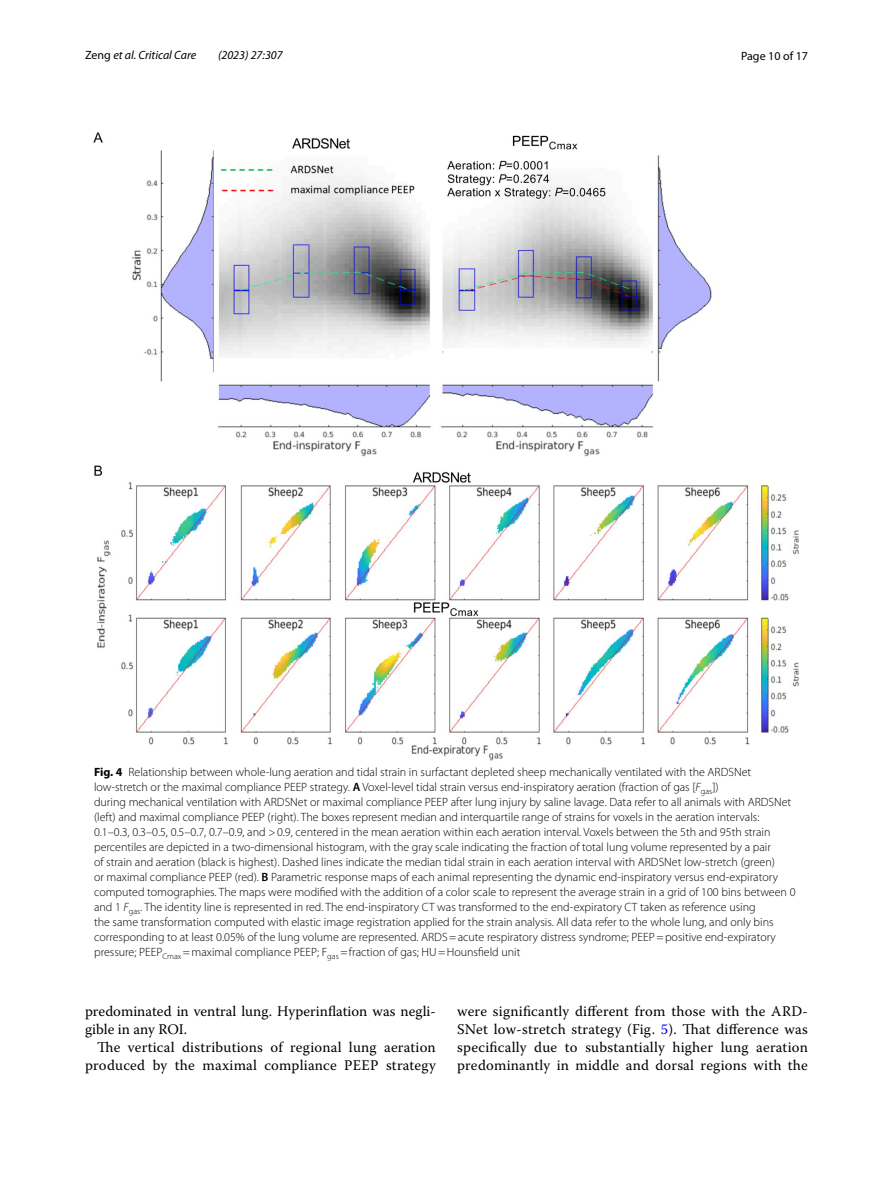
<style>
.page{position:relative;width:893px;height:1187px;background:#fff}
.page>*{position:absolute;margin:0;border:0;box-sizing:border-box;transform-origin:0 0}
.t1{font:14.7px/18px "Warnock Pro";letter-spacing:.015em;color:#000}
.t2{font:300 12px/15px "Myriad Pro";color:#000}
.t3{font:italic 12px "Myriad Pro";color:#000}
.t4{font:12px "Myriad Pro";color:#000}
.s1{font-style:normal}
.s2{font-weight:700}
.s3{font-weight:600}
.s4{font-style:italic}
.s5{color:#00f}
</style>
<div class="page">
<img style="left:94px;top:133px;width:705px;height:627px">
<p class="t3" style="left:85px;top:48px;width:113px"><span class="s1">Zeng</span> et al. Critical Care</p>
<p class="t3" style="left:218px;top:48px;width:66px">(2023) 27:307</p>
<p class="t4" style="left:741px;top:48px;width:68px">Page 10 of 17</p>
<p class="t2" style="left:94px;top:764px;width:703px"><span class="s2">Fig. 4</span> Relationship between whole-lung aeration and tidal strain in surfactant depleted sheep mechanically ventilated with the ARDSNet low-stretch or the maximal compliance PEEP strategy. <span class="s3">A</span> Voxel-level tidal strain versus end-inspiratory aeration (fraction of gas [<span class="s4">F</span><sub>gas</sub>])<br>during mechanical ventilation with ARDSNet or maximal compliance PEEP after lung injury by saline lavage. Data refer to all animals with ARDSNet (left) and maximal compliance PEEP (right). The boxes represent median and interquartile range of strains for voxels in the aeration intervals:<br>0.1–0.3, 0.3–0.5, 0.5–0.7, 0.7–0.9, and &gt;0.9, centered in the mean aeration within each aeration interval. Voxels between the 5th and 95th strain percentiles are depicted in a two-dimensional histogram, with the gray scale indicating the fraction of total lung volume represented by a pair<br>of strain and aeration (black is highest). Dashed lines indicate the median tidal strain in each aeration interval with ARDSNet low-stretch (green)<br>or maximal compliance PEEP (red). <span class="s3">B</span> Parametric response maps of each animal representing the dynamic end-inspiratory versus end-expiratory computed tomographies. The maps were modified with the addition of a color scale to represent the average strain in a grid of 100 bins between 0 and 1 <span class="s4">F</span><sub>gas</sub>. The identity line is represented in red. The end-inspiratory CT was transformed to the end-expiratory CT taken as reference using<br>the same transformation computed with elastic image registration applied for the strain analysis. All data refer to the whole lung, and only bins corresponding to at least 0.05% of the lung volume are represented. ARDS=acute respiratory distress syndrome; PEEP=positive end-expiratory pressure; PEEP<sub>Cmax</sub> =maximal compliance PEEP; F<sub>gas</sub> =fraction of gas; HU=Hounsfield unit</p>
<p class="t1" style="left:85px;top:1001px;width:352px">predominated in ventral lung. Hyperinflation was negli&shy;gible in any ROI.</p>
<p class="t1" style="left:85px;top:1037px;width:352px;text-align:right">The vertical distributions of regional lung aeration produced by the maximal compliance PEEP strategy</p>
<p class="t1" style="left:457px;top:1001px;width:352px;text-align:justify">were significantly different from those with the ARD-SNet low-stretch strategy (Fig. <span class="s5">5</span>). That difference was specifically due to substantially higher lung aeration predominantly in middle and dorsal regions with the</p>
</div>
